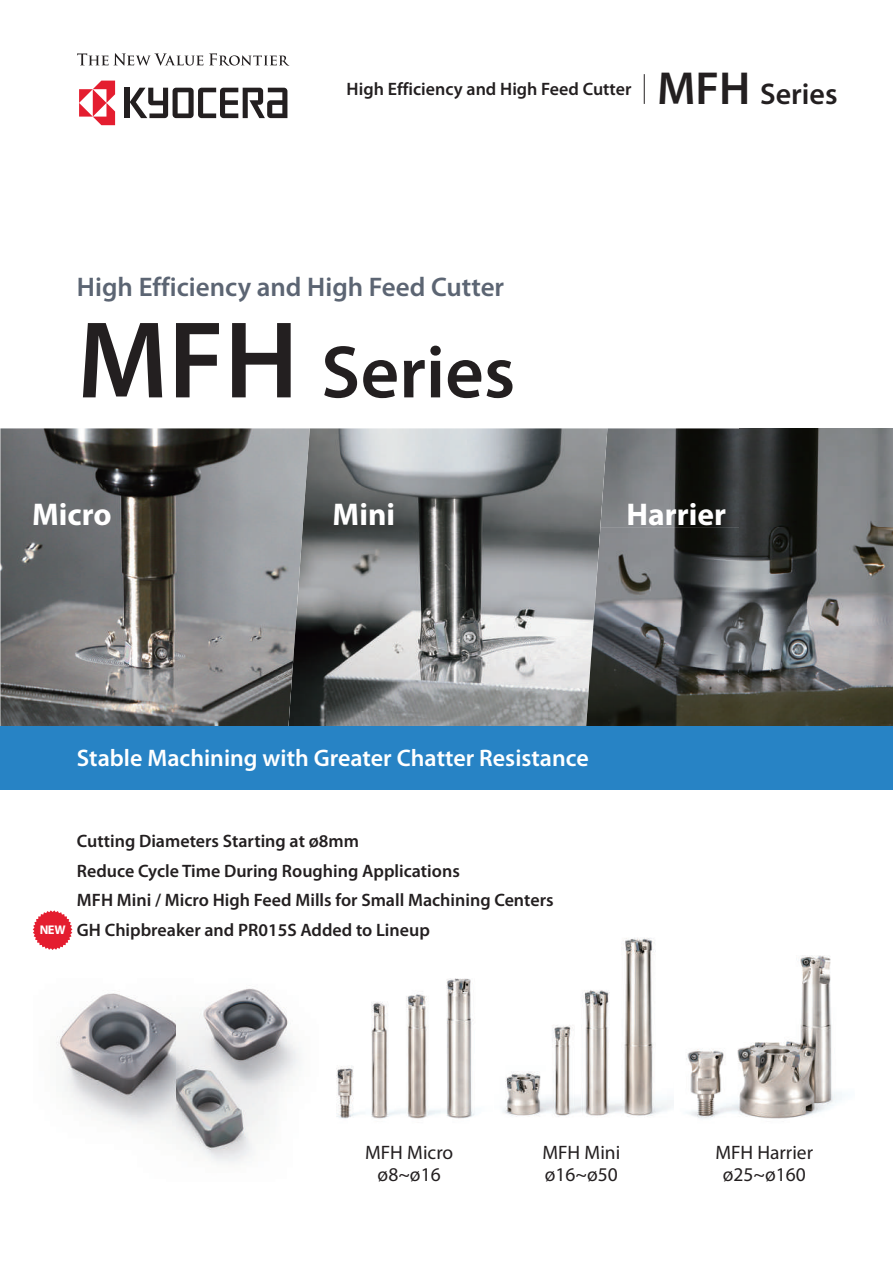
<style>
.page{position:relative;width:893px;height:1263px;background:#fff}
.page>*{position:absolute;margin:0;border:0;box-sizing:border-box;transform-origin:0 0}
.t1{font:600 75px "Myriad Pro";color:#231f20}
.t2{font:700 31.5px "Myriad Pro";color:#fff}
.t3{font:600 30px "Myriad Pro";color:#231f20}
.t4{font:600 27px "Myriad Pro";color:#5c6573}
.t5{font:600 24px "Myriad Pro";color:#fff}
.t6{font:19.5px/22.5px "Myriad Pro";color:#231f20;text-align:center}
.t7{font:600 18px/29.5px "Myriad Pro";color:#231f20}
.t8{font:700 12.6px "Myriad Pro";color:#fff}
.s1{font-size:46.5px}
.s2{font-size:110.25px}
</style>
<div class="page">
<svg style="left:77px;top:53px;width:126px;height:13px"></svg>
<svg style="left:209px;top:53px;width:80px;height:13px"></svg>
<div style="left:124px;top:88px;width:5px;height:30px;background:#231f20"></div>
<svg style="left:130px;top:88px;width:157px;height:30px"></svg>
<svg style="left:79px;top:81px;width:36px;height:44px"></svg>
<img style="left:56px;top:988px;width:243px;height:175px">
<img style="left:0;top:428px;width:288px;height:298px">
<img style="left:288px;top:428px;width:298px;height:298px">
<svg style="left:586px;top:428px;width:14px;height:199px;background:#8c8e90"></svg>
<img style="left:600px;top:428px;width:293px;height:99px">
<img style="left:593px;top:527px;width:300px;height:100px">
<img style="left:586px;top:627px;width:307px;height:99px">
<img style="left:336px;top:978px;width:139px;height:141px">
<img style="left:503px;top:938px;width:171px;height:179px">
<img style="left:686px;top:955px;width:159px;height:164px">
<svg style="left:32px;top:910px;width:41px;height:40px"></svg>
<hr style="left:644px;top:74px;width:1px;height:30px;background:#231f20">
<div style="left:0;top:726px;width:893px;height:63px;background:#2783c5"></div>
<p class="t7" style="left:347px;top:74px;width:286px">High Efficiency and High Feed Cutter</p>
<h3 class="t3" style="left:657px;top:77px;width:182px"><span class="s1">MFH</span> Series</h3>
<h3 class="t4" style="left:77px;top:272px;width:429px">High Efficiency and High Feed Cutter</h3>
<h1 class="t1" style="left:77px;top:331px;width:440px"><span class="s2">MFH</span> Series</h1>
<h2 class="t2" style="left:32px;top:497px;width:81px">Micro</h2>
<h2 class="t2" style="left:333px;top:497px;width:64px">Mini</h2>
<h2 class="t2" style="left:626px;top:497px;width:101px">Harrier</h2>
<h3 class="t5" style="left:77px;top:744px;width:513px">Stable Machining with Greater Chatter Resistance</h3>
<p class="t8" style="left:40px;top:923px;width:27px">NEW</p>
<p class="t7" style="left:77px;top:826px;width:478px">Cutting Diameters Starting at ø8mm<br>Reduce Cycle Time During Roughing Applications<br>MFH Mini / Micro High Feed Mills for Small Machining Centers GH Chipbreaker and PR015S Added to Lineup</p>
<p class="t6" style="left:365px;top:1141px;width:90px">MFH Micro ø8~ø16</p>
<p class="t6" style="left:542px;top:1141px;width:79px;text-align:left">MFH Mini ø16~ø50</p>
<p class="t6" style="left:715px;top:1141px;width:99px">MFH Harrier ø25~ø160</p>
</div>
